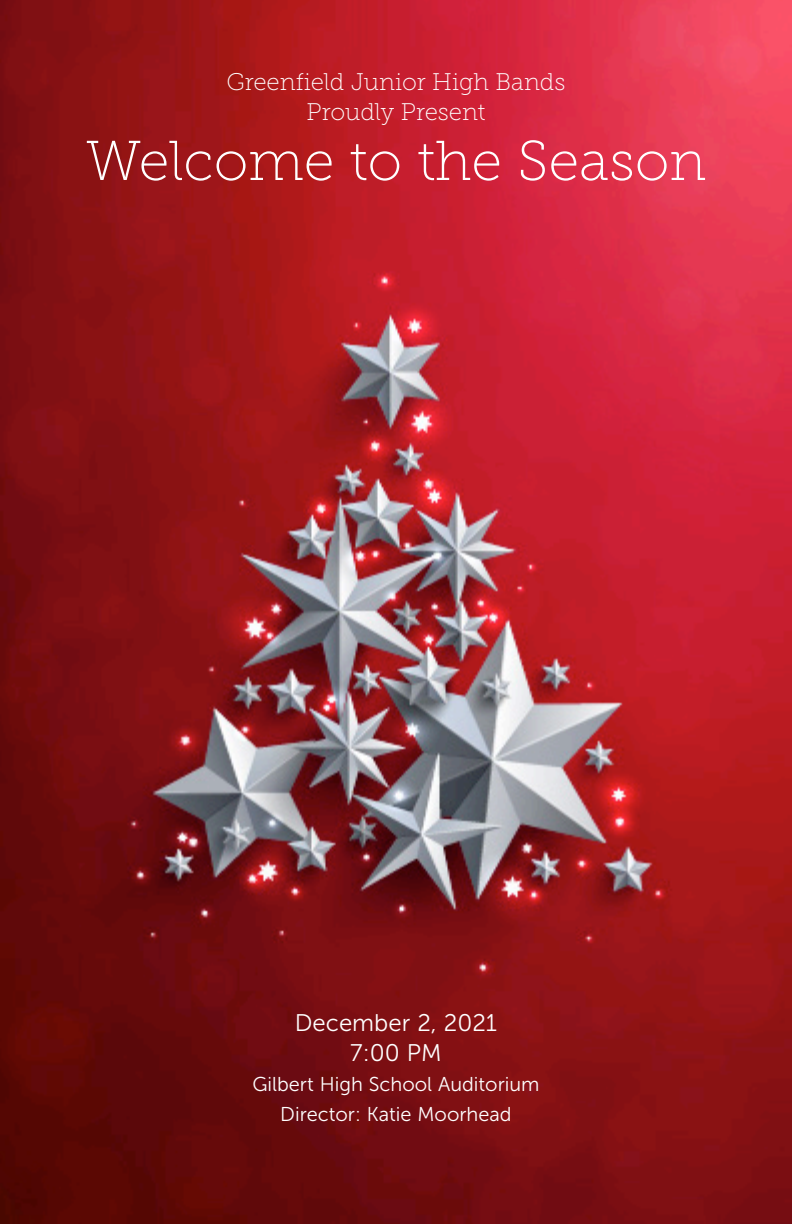
<style>
.page{position:relative;width:792px;height:1224px;background:#fff}
.page>*{position:absolute;margin:0;border:0;box-sizing:border-box;transform-origin:0 0}
.Student_Names{font:56px "Museo Slab 100";color:#fff}
.Student_Names-2{font:24px "Museo Slab 100";color:#fff}
.Student_Names-3{font:24px "Museo Sans 300";color:#fff}
.Student_Names-4{font:20px "Museo Sans 300";color:#fff}
</style>
<div class="page">
<img style="left:0;top:0;width:792px;height:1224px">
<p class="Student_Names-2" style="left:226px;top:69px;width:341px">Greenfield Junior High Bands</p>
<p class="Student_Names-2" style="left:307px;top:99px;width:180px">Proudly Present</p>
<p class="Student_Names" style="left:86px;top:131px;width:622px">Welcome to the Season</p>
<p class="Student_Names-3" style="left:295px;top:1010px;width:204px">December 2, 2021</p>
<p class="Student_Names-3" style="left:350px;top:1040px;width:93px">7:00 PM</p>
<p class="Student_Names-4" style="left:252px;top:1073px;width:289px">Gilbert High School Auditorium</p>
<p class="Student_Names-4" style="left:280px;top:1103px;width:233px">Director: Katie Moorhead</p>
</div>
